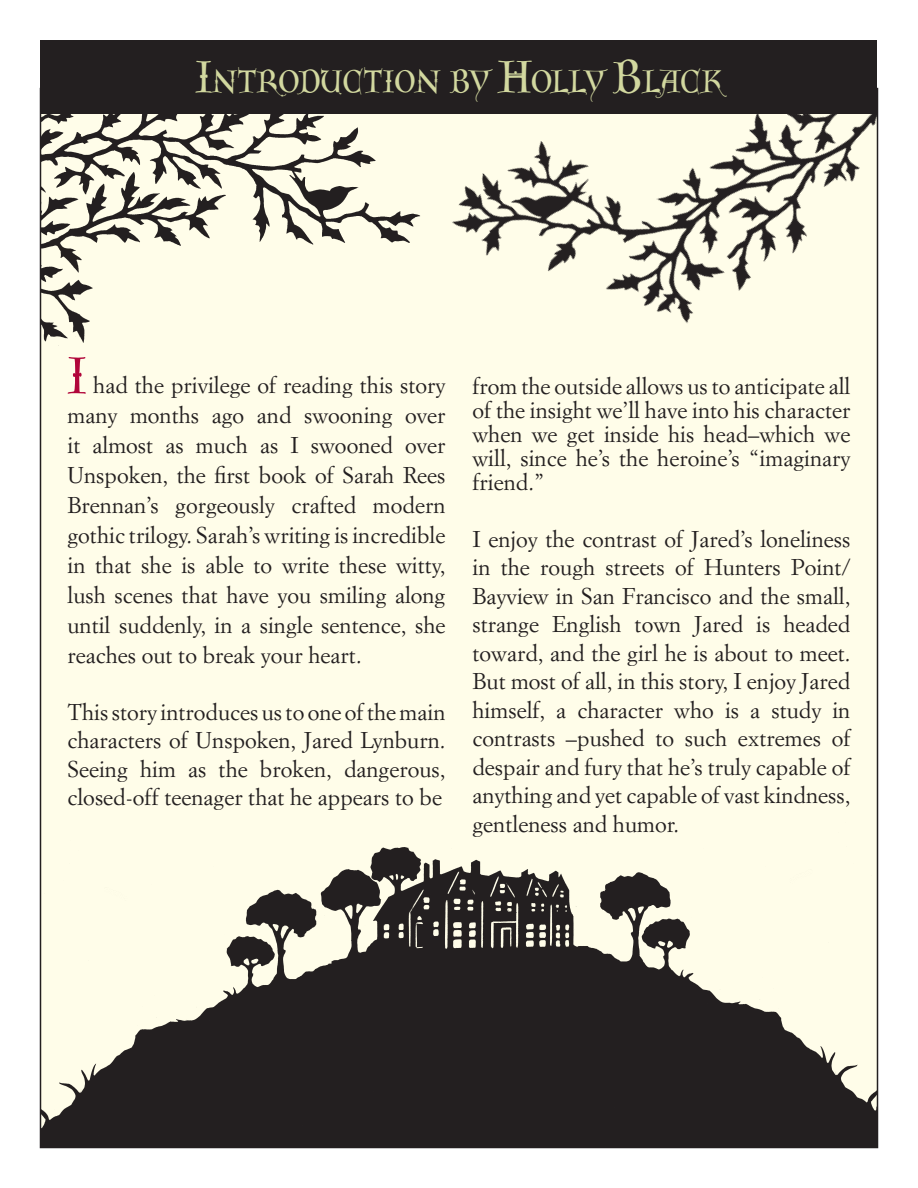
<style>
.page{position:relative;width:918px;height:1188px;background:#fff}
.page>*{position:absolute;margin:0;border:0;box-sizing:border-box;transform-origin:0 0}
.t1{font:57px "Francesca Gothic";color:#b1063a}
.t2{font:34.65px "Francesca Gothic";letter-spacing:.015em;color:#d2d89f}
.t3{font:22.5px/28.5px "Simoncini Garamond";color:#231f20;text-align:justify}
.s1{font-size:49.5px}
</style>
<div class="page">
<div style="left:40px;top:89px;width:838px;height:1059px;background:#fffde9"></div>
<img style="left:40px;top:114px;width:381px;height:231px">
<div style="left:40px;top:40px;width:838px;height:74px;background:#231f20"></div>
<img style="left:452px;top:73px;width:426px;height:359px">
<img style="left:40px;top:822px;width:838px;height:326px">
<h2 class="t2" style="left:195px;top:64px;width:529px"><span class="s1">I</span>NTRODUCTION BY <span class="s1">H</span>OLLY <span class="s1">B</span>LACK</h2>
<h1 class="t1" style="left:68px;top:347px;width:20px">I</h1>
<p class="t3" style="left:67px;top:370px;width:380px;line-height:30px;text-indent:26px">had the privilege of reading this story many months ago and swooning over it almost as much as I swooned over Unspoken, the first book of Sarah Rees Brennan’s gorgeously crafted modern gothic trilogy. Sarah’s writing is incredible in that she is able to write these witty, lush scenes that have you smiling along until suddenly, in a single sentence, she reaches out to break your heart.</p>
<p class="t3" style="left:67px;top:697px;width:380px">This story introduces us to one of the main characters of Unspoken, Jared Lynburn.<br>Seeing him as the broken, dangerous, closed-off teenager that he appears to be</p>
<p class="t3" style="left:472px;top:373px;width:380px;line-height:24px">from the outside allows us to anticipate all of the insight we’ll have into his character when we get inside his head–which we will, since he’s the heroine’s “imaginary friend.”</p>
<p class="t3" style="left:472px;top:524px;width:380px">I enjoy the contrast of Jared’s loneliness in the rough streets of Hunters Point/ Bayview in San Francisco and the small, strange English town Jared is headed toward, and the girl he is about to meet.<br>But most of all, in this story, I enjoy Jared himself, a character who is a study in contrasts –pushed to such extremes of despair and fury that he’s truly capable of anything and yet capable of vast kindness, gentleness and humor.</p>
</div>
